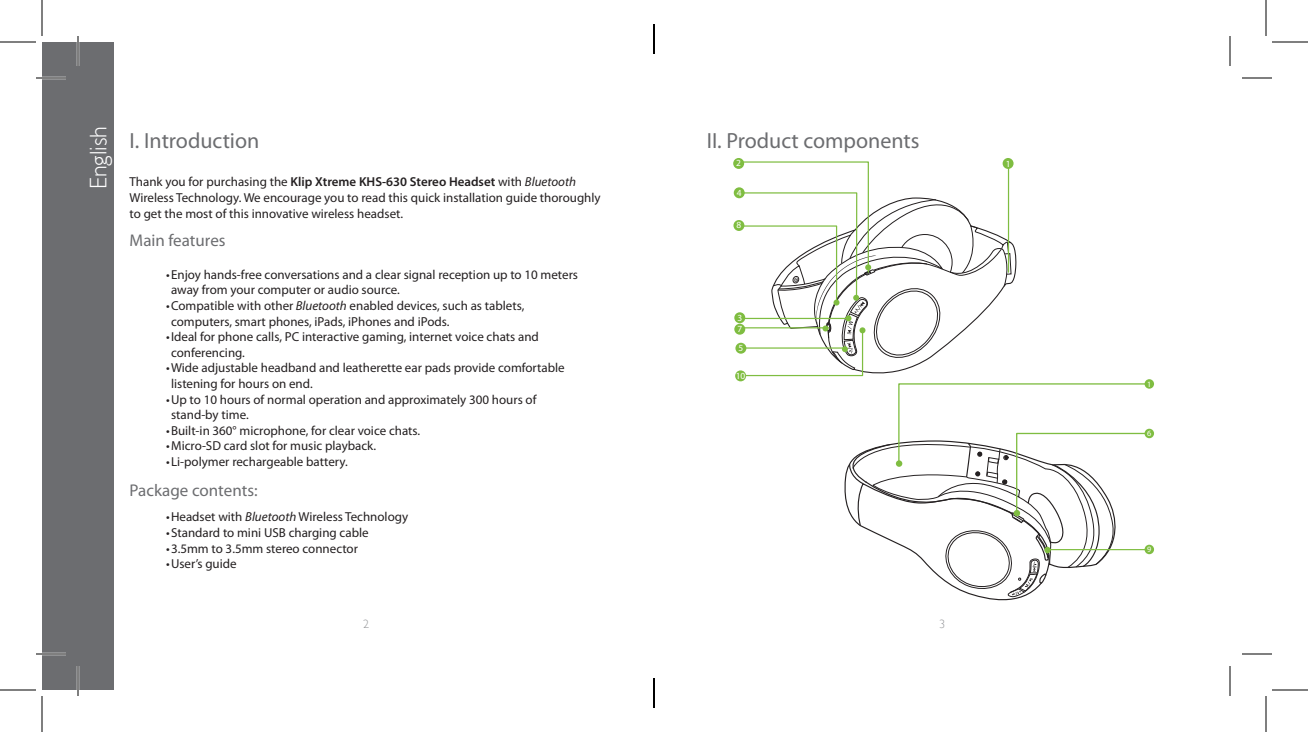
<style>
.page{position:relative;width:1308px;height:732px;background:#fff}
.page>*{position:absolute;margin:0;border:0;box-sizing:border-box;transform-origin:0 0}
.t1{font:300 24px "Gill Sans";color:#fff}
.t2{font:22px "Myriad Pro";color:#6c6d70}
.t3{font:17px "Myriad Pro";color:#6c6d70}
.t4{font:13px/15.6px "Myriad Pro";color:#231f20}
.t5{font:300 12px "Gill Sans";color:#939598}
.t6{font:9.4px/11.4px "Myriad Pro";color:#fff}
.t7{font:8.2px "Myriad Pro";color:#fff}
.s1{font-weight:600}
.s2{font-style:italic}
</style>
<div class="page">
<div style="left:42px;top:42px;width:72px;height:648px;background:#6c6d70"></div>
<svg style="left:740px;top:161px;width:272px;height:216px"></svg>
<div style="left:733px;top:158px;width:11px;height:11px;background:#7fbd41;border-radius:50%"></div>
<div style="left:1003px;top:158px;width:11px;height:11px;background:#7fbd41;border-radius:50%"></div>
<div style="left:734px;top:187px;width:11px;height:11px;background:#7fbd41;border-radius:50%"></div>
<div style="left:733px;top:220px;width:11px;height:11px;background:#7fbd41;border-radius:50%"></div>
<div style="left:734px;top:312px;width:11px;height:11px;background:#7fbd41;border-radius:50%"></div>
<div style="left:734px;top:324px;width:11px;height:11px;background:#7fbd41;border-radius:50%"></div>
<div style="left:735px;top:343px;width:11px;height:11px;background:#7fbd41;border-radius:50%"></div>
<div style="left:735px;top:370px;width:11px;height:11px;background:#7fbd41;border-radius:50%"></div>
<svg style="left:844px;top:383px;width:307px;height:215px"></svg>
<div style="left:896px;top:460px;width:6px;height:7px;background:#7fbd41;border-radius:50%"></div>
<div style="left:1044px;top:547px;width:7px;height:6px;background:#7fbd41;border-radius:50%"></div>
<div style="left:1145px;top:429px;width:9px;height:9px;background:#7fbd41;border-radius:50%"></div>
<div style="left:1145px;top:379px;width:9px;height:10px;background:#7fbd41;border-radius:50%"></div>
<div style="left:1145px;top:545px;width:9px;height:9px;background:#7fbd41;border-radius:50%"></div>
<hr style="left:36px;top:77px;width:30px;height:2px;background:#fff">
<hr style="left:36px;top:653px;width:30px;height:2px;background:#fff">
<hr style="left:77px;top:36px;width:2px;height:30px;background:#fff">
<hr style="left:77px;top:666px;width:2px;height:30px;background:#fff">
<hr style="left:36px;top:78px;width:30px;height:1px;background:#000">
<hr style="left:1242px;top:78px;width:30px;height:1px;background:#000">
<hr style="left:36px;top:654px;width:30px;height:1px;background:#000">
<hr style="left:1242px;top:654px;width:30px;height:1px;background:#000">
<hr style="left:78px;top:36px;width:1px;height:30px;background:#000">
<hr style="left:78px;top:666px;width:1px;height:30px;background:#000">
<hr style="left:1230px;top:36px;width:1px;height:30px;background:#000">
<hr style="left:1230px;top:666px;width:1px;height:30px;background:#000">
<hr style="left:0;top:42px;width:36px;height:1px;background:#000">
<hr style="left:1272px;top:42px;width:36px;height:1px;background:#000">
<hr style="left:0;top:690px;width:36px;height:1px;background:#000">
<hr style="left:1272px;top:690px;width:36px;height:1px;background:#000">
<hr style="left:42px;top:0;width:1px;height:36px;background:#000">
<hr style="left:42px;top:696px;width:1px;height:36px;background:#000">
<hr style="left:1266px;top:0;width:1px;height:36px;background:#000">
<hr style="left:1266px;top:696px;width:1px;height:36px;background:#000">
<hr style="left:654px;top:24px;width:1px;height:30px;background:#000">
<hr style="left:654px;top:678px;width:1px;height:30px;background:#000">
<h1 class="t1" style="left:80px;top:189px;width:65px;rotate:-90deg">English</h1>
<h2 class="t2" style="left:130px;top:127px;width:131px">I. Introduction</h2>
<p class="t4" style="left:130px;top:174px;width:473px">Thank you for purchasing the <span class="s1">Klip Xtreme KHS-630 Stereo Headset</span> with <span class="s2">Bluetooth<br></span>Wireless Technology. We encourage you to read this quick installation guide thoroughly to get the most of this innovative wireless headset.</p>
<h3 class="t3" style="left:130px;top:230px;width:97px">Main features</h3>
<p class="t4" style="left:171px;top:266px;width:409px;text-indent:-5px">•Enjoy hands-free conversations and a clear signal reception up to 10 meters away from your computer or audio source.</p>
<p class="t4" style="left:171px;top:298px;width:355px;text-indent:-5px">•Compatible with other <span class="s2">Bluetooth</span> enabled devices, such as tablets, computers, smart phones, iPads, iPhones and iPods.</p>
<p class="t4" style="left:171px;top:329px;width:369px;text-indent:-5px">•Ideal for phone calls, PC interactive gaming, internet voice chats and conferencing.</p>
<p class="t4" style="left:171px;top:360px;width:395px;text-indent:-5px">•Wide adjustable headband and leatherette ear pads provide comfortable listening for hours on end.</p>
<p class="t4" style="left:171px;top:391px;width:367px;text-indent:-5px">•Up to 10 hours of normal operation and approximately 300 hours of stand-by time.</p>
<p class="t4" style="left:166px;top:422px;width:256px">•Built-in 360° microphone, for clear voice chats.</p>
<p class="t4" style="left:166px;top:438px;width:212px">•Micro-SD card slot for music playback.</p>
<p class="t4" style="left:166px;top:454px;width:183px">•Li-polymer rechargeable battery.</p>
<h3 class="t3" style="left:130px;top:480px;width:130px">Package contents:</h3>
<p class="t4" style="left:166px;top:509px;width:244px">•Headset with <span class="s2">Bluetooth</span> Wireless Technology</p>
<p class="t4" style="left:166px;top:525px;width:204px">•Standard to mini USB charging cable</p>
<p class="t4" style="left:166px;top:540px;width:193px">•3.5mm to 3.5mm stereo connector</p>
<p class="t4" style="left:166px;top:556px;width:72px">•User’s guide</p>
<h2 class="t2" style="left:707px;top:127px;width:214px">II. Product components</h2>
<p class="t6" style="left:736px;top:157px;width:6px">2</p>
<p class="t6" style="left:1006px;top:158px;width:6px">1</p>
<p class="t6" style="left:737px;top:187px;width:6px">4</p>
<p class="t6" style="left:737px;top:219px;width:6px">8</p>
<p class="t6" style="left:737px;top:312px;width:6px">3<br>7</p>
<p class="t6" style="left:739px;top:342px;width:6px">5</p>
<p class="t6" style="left:736px;top:370px;width:11px">10</p>
<p class="t5" style="left:363px;top:615px;width:7px">2</p>
<p class="t5" style="left:939px;top:615px;width:7px">3</p>
<p class="t7" style="left:1147px;top:379px;width:6px">1</p>
<p class="t7" style="left:1147px;top:428px;width:6px">6</p>
<p class="t7" style="left:1147px;top:544px;width:6px">9</p>
</div>
